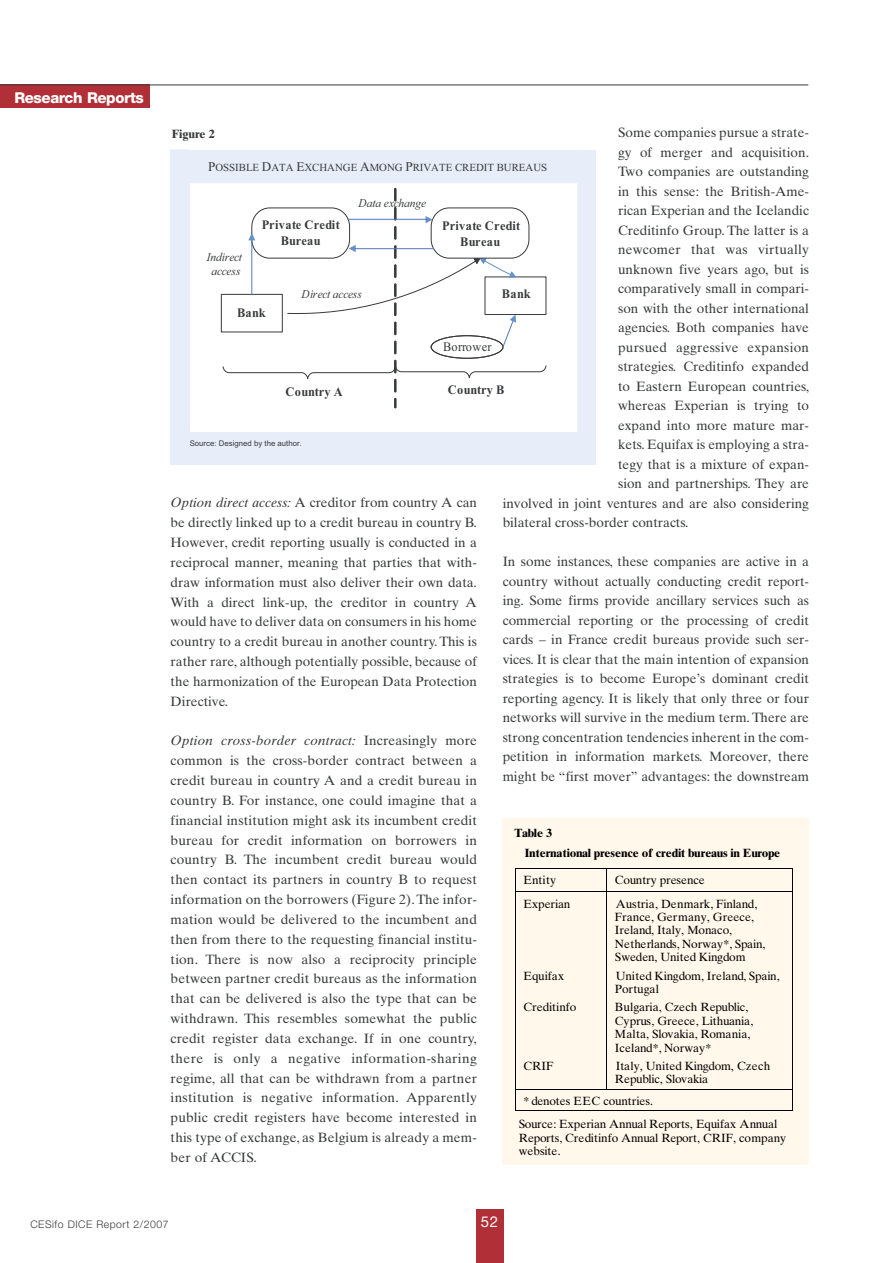
<style>
.page{position:relative;width:893px;height:1263px;background:#fff}
.page>*{position:absolute;margin:0;border:0;box-sizing:border-box;transform-origin:0 0}
.t1{font:800 15px "Helvetica Neue LT Std";letter-spacing:-.025em;color:#fff}
.t2{font:15px "Helvetica Neue LT Std";color:#fff}
.t3{font:13.5px/19.8px "Times Ten";color:#383a3b;text-align:justify}
.t4{font:13.5px "Times Ten";letter-spacing:.02em;color:#383a3b}
.t5{font:700 12.9px/15.9px "Times New Roman";letter-spacing:.02em;color:#383a3b;text-align:center;scale:.95 1}
.t6{font:700 12.9px "Times New Roman";color:#383a3b;scale:.95 1}
.t7{font:12.9px "Times New Roman";letter-spacing:.025em;color:#383a3b;scale:.95 1}
.t8{font:italic 12px/14px "Times New Roman";color:#383a3b;text-align:center;scale:.95 1}
.t9{font:italic 12px "Times New Roman";letter-spacing:-.025em;color:#383a3b;scale:.95 1}
.t10{font:700 12px "Times Ten";color:#383a3b}
.t11{font:11.85px/13.4px "Times Ten Roman+ZUHHGM";letter-spacing:-.005em;color:#000}
.t12{font:11.85px/19.5px "Times Ten Bold+LIKRPF";letter-spacing:-.01em;color:#000}
.t13{font:10.8px "Times New Roman";color:#383a3b}
.t14{font:300 10.5px "Helvetica Neue";letter-spacing:.045em;color:#383a3b}
.t15{font:7.8px "Arial";color:#383a3b}
.s1{font-size:13.2px}
.s2{font-style:italic}
</style>
<div class="page">
<div style="left:476px;top:1209px;width:28px;height:54px;background:#b13037"></div>
<div style="left:0;top:85px;width:149px;height:23px;background:#b13037"></div>
<hr style="left:0;top:85px;width:808px;height:1px;background:#383a3b">
<div style="left:170px;top:150px;width:20px;height:315px;background:#e7edf9"></div>
<div style="left:577px;top:150px;width:18px;height:315px;background:#e7edf9"></div>
<div style="left:177px;top:150px;width:402px;height:33px;background:#e7edf9"></div>
<div style="left:188px;top:432px;width:403px;height:33px;background:#e7edf9"></div>
<div style="left:221px;top:294px;width:61px;height:38px;border:1px solid #383a3b"></div>
<div style="left:431px;top:335px;width:72px;height:24px;border:1px solid #383a3b;border-radius:50%"></div>
<div style="left:431px;top:336px;width:72px;height:22px;border:1px solid #383a3b;border-radius:50%"></div>
<div style="left:484px;top:277px;width:62px;height:38px;border:1px solid #383a3b"></div>
<svg style="left:394px;top:188px;width:2px;height:13px"></svg>
<svg style="left:394px;top:207px;width:2px;height:12px"></svg>
<svg style="left:394px;top:226px;width:2px;height:13px"></svg>
<svg style="left:222px;top:360px;width:324px;height:32px"></svg>
<svg style="left:394px;top:398px;width:2px;height:10px"></svg>
<div style="left:431px;top:208px;width:98px;height:50px;border:1px solid #383a3b;border-radius:18px"></div>
<div style="left:251px;top:208px;width:99px;height:50px;border:1px solid #383a3b;border-radius:18px"></div>
<hr style="left:251px;top:239px;width:1px;height:55px;background:#5279ba">
<svg style="left:248px;top:233px;width:7px;height:7px"></svg>
<svg style="left:425px;top:216px;width:7px;height:7px"></svg>
<svg style="left:287px;top:245px;width:229px;height:109px"></svg>
<hr style="left:348px;top:219px;width:78px;height:1px;background:#5279ba">
<hr style="left:355px;top:248px;width:78px;height:1px;background:#5279ba">
<div style="left:502px;top:819px;width:306px;height:346px;background:#fff8eb"></div>
<hr style="left:515px;top:868px;width:277px;height:1px;background:#000">
<svg style="left:515px;top:869px;width:1px;height:23px"></svg>
<svg style="left:606px;top:869px;width:1px;height:23px"></svg>
<hr style="left:515px;top:892px;width:277px;height:1px;background:#000">
<hr style="left:515px;top:892px;width:1px;height:72px;background:#000">
<hr style="left:606px;top:892px;width:1px;height:72px;background:#000">
<hr style="left:791px;top:892px;width:1px;height:72px;background:#000">
<hr style="left:515px;top:964px;width:1px;height:32px;background:#000">
<hr style="left:606px;top:964px;width:1px;height:32px;background:#000">
<hr style="left:791px;top:964px;width:1px;height:32px;background:#000">
<hr style="left:515px;top:996px;width:1px;height:58px;background:#000">
<hr style="left:606px;top:996px;width:1px;height:58px;background:#000">
<hr style="left:791px;top:996px;width:1px;height:58px;background:#000">
<hr style="left:515px;top:1054px;width:1px;height:35px;background:#000">
<hr style="left:606px;top:1054px;width:1px;height:35px;background:#000">
<hr style="left:791px;top:1054px;width:1px;height:35px;background:#000">
<hr style="left:515px;top:1089px;width:277px;height:1px;background:#000">
<svg style="left:515px;top:1090px;width:1px;height:20px"></svg>
<hr style="left:515px;top:1110px;width:276px;height:1px;background:#000">
<p class="t1" style="left:14px;top:93px;width:131px">Research Reports</p>
<p class="t3" style="left:618px;top:124px;width:192px">Some companies pursue a strate-</p>
<p class="t3" style="left:618px;top:144px;width:192px">gy of merger and acquisition.</p>
<p class="t3" style="left:618px;top:163px;width:192px">Two companies are outstanding</p>
<p class="t3" style="left:618px;top:183px;width:192px">in this sense: the British-Ame-</p>
<p class="t3" style="left:618px;top:202px;width:192px">rican Experian and the Icelandic</p>
<p class="t3" style="left:618px;top:222px;width:192px">Creditinfo Group. The latter is a</p>
<p class="t4" style="left:618px;top:245px;width:192px">newcomer that was virtually</p>
<p class="t3" style="left:618px;top:261px;width:192px">unknown five years ago, but is</p>
<p class="t3" style="left:618px;top:280px;width:192px">comparatively small in compari-</p>
<p class="t3" style="left:618px;top:300px;width:192px">son with the other international</p>
<p class="t3" style="left:618px;top:319px;width:192px">agencies. Both companies have</p>
<p class="t4" style="left:618px;top:342px;width:192px">pursued aggressive expansion</p>
<p class="t3" style="left:618px;top:358px;width:192px">strategies. Creditinfo expanded</p>
<p class="t3" style="left:618px;top:378px;width:192px">to Eastern European countries,</p>
<p class="t3" style="left:618px;top:397px;width:192px">whereas Experian is trying to</p>
<p class="t3" style="left:618px;top:417px;width:192px">expand into more mature mar-</p>
<p class="t3" style="left:618px;top:436px;width:192px">kets. Equifax is employing a stra-</p>
<p class="t3" style="left:618px;top:456px;width:192px">tegy that is a mixture of expan-</p>
<p class="t3" style="left:618px;top:475px;width:192px">sion and partnerships. They are</p>
<p class="t3" style="left:502px;top:495px;width:308px">involved in joint ventures and are also considering</p>
<p class="t3" style="left:502px;top:514px;width:187px">bilateral cross-border contracts.</p>
<p class="t3" style="left:502px;top:553px;width:308px">In some instances, these companies are active in a country without actually conducting credit report&shy;ing. Some firms provide ancillary services such as commercial reporting or the processing of credit cards – in France credit bureaus provide such ser&shy;vices. It is clear that the main intention of expansion strategies is to become Europe’s dominant credit reporting agency. It is likely that only three or four networks will survive in the medium term. There are strong concentration tendencies inherent in the com&shy;petition in information markets. Moreover, there might be “first mover” advantages: the downstream</p>
<p class="t10" style="left:172px;top:129px;width:45px">Figure 2</p>
<p class="t13" style="left:208px;top:164px;width:340px"><span class="s1">P</span>OSSIBLE <span class="s1">D</span>ATA <span class="s1">E</span>XCHANGE <span class="s1">A</span>MONG <span class="s1">P</span>RIVATE CREDIT BUREAUS</p>
<p class="t8" style="left:358px;top:197px;width:73px">Data exchange</p>
<p class="t5" style="left:262px;top:218px;width:84px">Private Credit<br>Bureau</p>
<p class="t5" style="left:442px;top:219px;width:84px">Private Credit<br>Bureau</p>
<p class="t8" style="left:207px;top:251px;width:39px">Indirect access</p>
<p class="t5" style="left:502px;top:288px;width:32px">Bank</p>
<p class="t9" style="left:301px;top:290px;width:65px">Direct access</p>
<p class="t5" style="left:237px;top:306px;width:32px">Bank</p>
<p class="t7" style="left:443px;top:342px;width:53px">Borrower</p>
<p class="t6" style="left:285px;top:387px;width:62px">Country A</p>
<p class="t6" style="left:448px;top:385px;width:61px">Country B</p>
<p class="t15" style="left:190px;top:441px;width:114px">Source: Designed by the author.</p>
<p class="t3" style="left:171px;top:494px;width:308px"><span class="s2">Option direct access:</span> A creditor from country A can be directly linked up to a credit bureau in country B.<br>However, credit reporting usually is conducted in a reciprocal manner, meaning that parties that with&shy;draw information must also deliver their own data.<br>With a direct link-up, the creditor in country A would have to deliver data on consumers in his home country to a credit bureau in another country. This is rather rare, although potentially possible, because of the harmonization of the European Data Protection Directive.</p>
<p class="t3" style="left:171px;top:732px;width:308px"><span class="s2">Option cross-border contract:</span> Increasingly more common is the cross-border contract between a credit bureau in country A and a credit bureau in country B. For instance, one could imagine that a financial institution might ask its incumbent credit bureau for credit information on borrowers in country B. The incumbent credit bureau would then contact its partners in country B to request information on the borrowers (Figure 2).The infor&shy;mation would be delivered to the incumbent and then from there to the requesting financial institu&shy;tion. There is now also a reciprocity principle between partner credit bureaus as the information that can be delivered is also the type that can be withdrawn. This resembles somewhat the public credit register data exchange. If in one country, there is only a negative information-sharing regime, all that can be withdrawn from a partner institution is negative information. Apparently public credit registers have become interested in this type of exchange, as Belgium is already a mem&shy;ber of ACCIS.</p>
<p class="t12" style="left:525px;top:823px;width:257px;text-indent:-10px">Table 3<br>International presence of credit bureaus in Europe</p>
<p class="t11" style="left:523px;top:875px;width:34px">Entity</p>
<p class="t11" style="left:615px;top:875px;width:91px">Country presence</p>
<p class="t11" style="left:523px;top:898px;width:48px">Experian</p>
<p class="t11" style="left:615px;top:898px;width:152px">Austria, Denmark, Finland,<br>France, Germany, Greece,<br>Ireland, Italy, Monaco,<br>Netherlands, Norway*, Spain,<br>Sweden, United Kingdom</p>
<p class="t11" style="left:523px;top:970px;width:42px">Equifax</p>
<p class="t11" style="left:615px;top:970px;width:166px">United Kingdom, Ireland, Spain,<br>Portugal</p>
<p class="t11" style="left:523px;top:1002px;width:55px">Creditinfo</p>
<p class="t11" style="left:615px;top:1002px;width:140px">Bulgaria, Czech Republic,<br>Cyprus, Greece, Lithuania,<br>Malta, Slovakia, Romania,<br>Iceland*, Norway*</p>
<p class="t11" style="left:523px;top:1060px;width:31px">CRIF</p>
<p class="t11" style="left:615px;top:1060px;width:157px">Italy, United Kingdom, Czech<br>Republic, Slovakia</p>
<p class="t11" style="left:519px;top:1091px;width:260px;line-height:23.1px;text-indent:5px">* denotes EEC countries.<br>Source: Experian Annual Reports, Equifax Annual</p>
<p class="t11" style="left:519px;top:1132px;width:269px">Reports, Creditinfo Annual Report, CRIF, company website.</p>
<p class="t14" style="left:30px;top:1221px;width:140px">CESifo DICE Report 2/2007</p>
<p class="t2" style="left:481px;top:1216px;width:19px">52</p>
</div>
